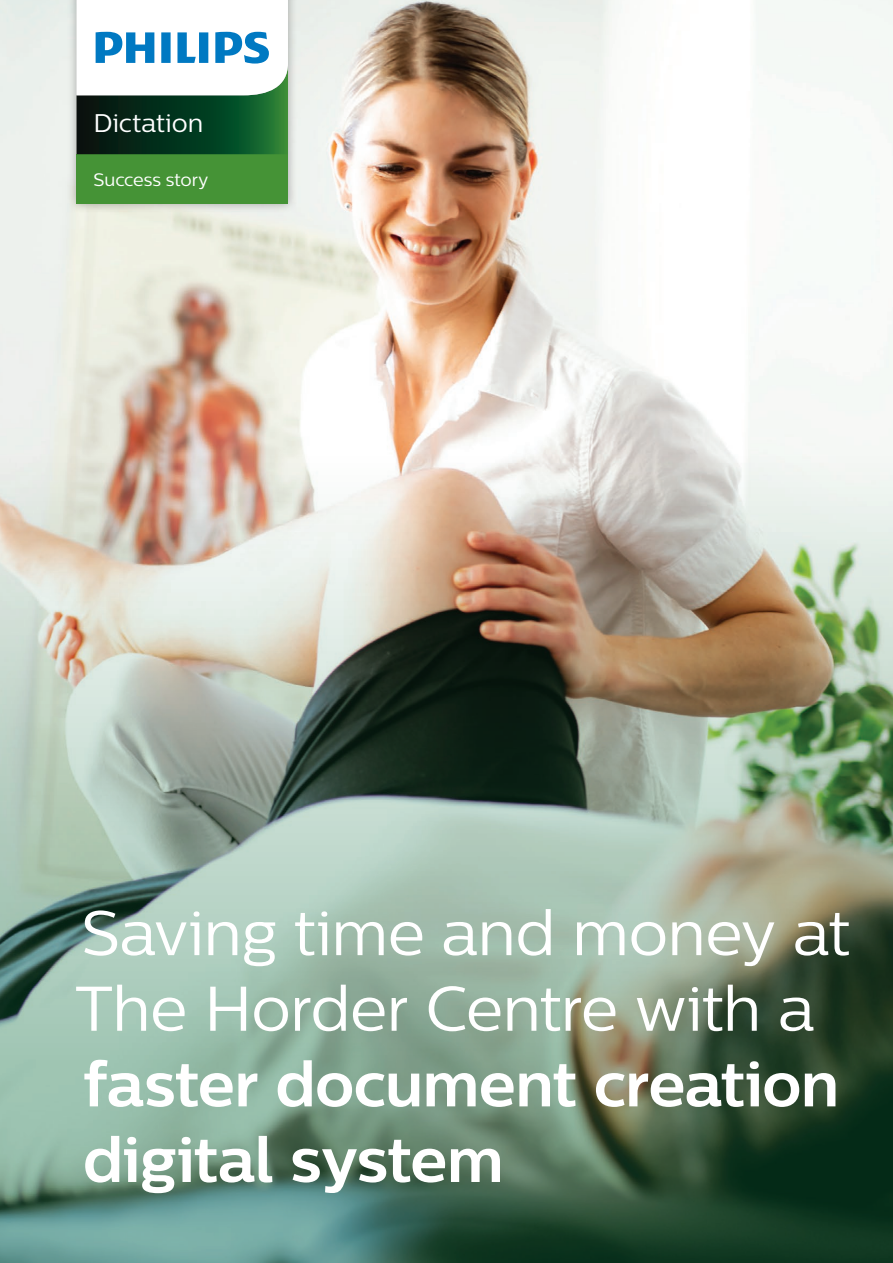
<style>
.page{position:relative;width:893px;height:1263px;background:#fff}
.page>*{position:absolute;margin:0;border:0;box-sizing:border-box;transform-origin:0 0}
.t1{font:63px/75.6px "Centrale Sans";letter-spacing:-.01em;color:#fff}
.t2{font:700 63px/75.6px "Centrale Sans";letter-spacing:-.015em;color:#fff}
.t3{font:25.5px "Centrale Sans";color:#fff}
.t4{font:18px "Centrale Sans";letter-spacing:-.005em;color:#fff}
</style>
<div class="page">
<img style="left:0;top:0;width:893px;height:389px">
<img style="left:0;top:389px;width:893px;height:874px">
<div style="left:67px;top:0;width:231px;height:214px;background:#231f20;opacity:.35"></div>
<div style="left:77px;top:154px;width:211px;height:50px;background:#459336"></div>
<svg style="left:77px;top:0;width:211px;height:154px"></svg>
<p class="t3" style="left:94px;top:108px;width:111px">Dictation</p>
<p class="t4" style="left:94px;top:169px;width:117px">Success story</p>
<p class="t1" style="left:75px;top:894px;width:777px">Saving time and money at<br>The Horder Centre with a</p>
<p class="t2" style="left:83px;top:1045px;width:758px">faster document creation digital system</p>
</div>
